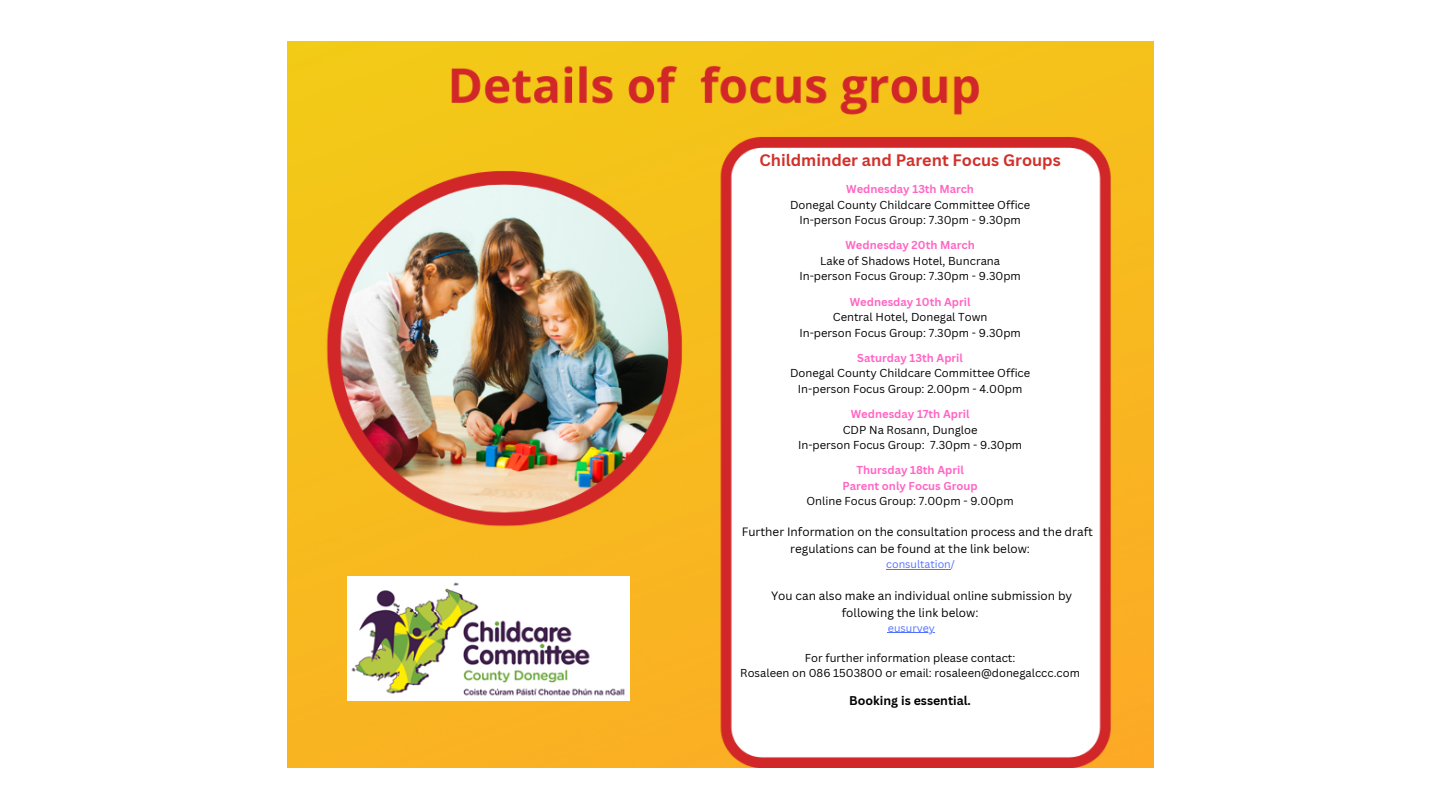
<style>
.page{position:relative;width:1440px;height:810px;background:#fff}
.page>*{position:absolute;margin:0;border:0;box-sizing:border-box;transform-origin:0 0}
.t1{font:700 16.2px "Canva Sans";color:#d2302a}
.t2{font:700 12.3px "Canva Sans";color:#000}
.t3{font:11.8px/16.4px "Canva Sans";color:#000}
.t4{font:11.2px "Canva Sans";color:#000}
.t5{font:700 11.2px "Canva Sans";color:#ff66c4}
.t6{font:10.7px "Canva Sans";color:#5271ff}
</style>
<div class="page">
<img style="left:287px;top:42px;width:866px;height:726px">
<img style="left:348px;top:577px;width:282px;height:124px">
<hr style="left:886px;top:569px;width:65px;height:1px;background:#5271ff">
<hr style="left:888px;top:633px;width:47px;height:1px;background:#5271ff">
<p class="t1" style="left:760px;top:149px;width:303px">Childminder and Parent Focus Groups</p>
<p class="t5" style="left:846px;top:181px;width:129px">Wednesday 13th March</p>
<h1 class="t4" style="left:790px;top:197px;width:242px">Donegal County Childcare Committee Office</h1>
<p class="t4" style="left:799px;top:212px;width:223px">In-person Focus Group: 7.30pm - 9.30pm</p>
<p class="t5" style="left:845px;top:237px;width:131px">Wednesday 20th March</p>
<p class="t4" style="left:820px;top:253px;width:181px">Lake of Shadows Hotel, Buncrana</p>
<p class="t4" style="left:799px;top:269px;width:223px">In-person Focus Group: 7.30pm - 9.30pm</p>
<p class="t5" style="left:850px;top:294px;width:122px">Wednesday 10th April</p>
<p class="t4" style="left:833px;top:309px;width:156px">Central Hotel, Donegal Town</p>
<p class="t4" style="left:799px;top:325px;width:223px">In-person Focus Group: 7.30pm - 9.30pm</p>
<p class="t5" style="left:857px;top:350px;width:107px">Saturday 13th April</p>
<p class="t4" style="left:790px;top:365px;width:242px">Donegal County Childcare Committee Office</p>
<p class="t4" style="left:798px;top:381px;width:226px">In-person Focus Group: 2.00pm - 4.00pm</p>
<p class="t5" style="left:851px;top:406px;width:120px">Wednesday 17th April</p>
<p class="t4" style="left:843px;top:422px;width:136px">CDP Na Rosann, Dungloe</p>
<p class="t4" style="left:798px;top:437px;width:226px">In-person Focus Group: 7.30pm - 9.30pm</p>
<p class="t5" style="left:856px;top:462px;width:109px">Thursday 18th April</p>
<p class="t5" style="left:843px;top:478px;width:137px">Parent only Focus Group</p>
<p class="t4" style="left:807px;top:493px;width:209px">Online Focus Group: 7.00pm - 9.00pm</p>
<p class="t3" style="left:790px;top:524px;width:304px;text-indent:-49px">Further Information on the consultation process and the draft regulations can be found at the link below:</p>
<p class="t6" style="left:886px;top:556px;width:70px">consultation/</p>
<p class="t3" style="left:842px;top:587px;width:232px;text-indent:-71px">You can also make an individual online submission by following the link below:</p>
<p class="t6" style="left:888px;top:620px;width:49px">eusurvey</p>
<p class="t4" style="left:805px;top:650px;width:212px">For further information please contact:</p>
<p class="t4" style="left:740px;top:665px;width:341px">Rosaleen on 086 1503800 or email: rosaleen@donegalccc.com</p>
<p class="t2" style="left:849px;top:692px;width:123px">Booking is essential.</p>
</div>
